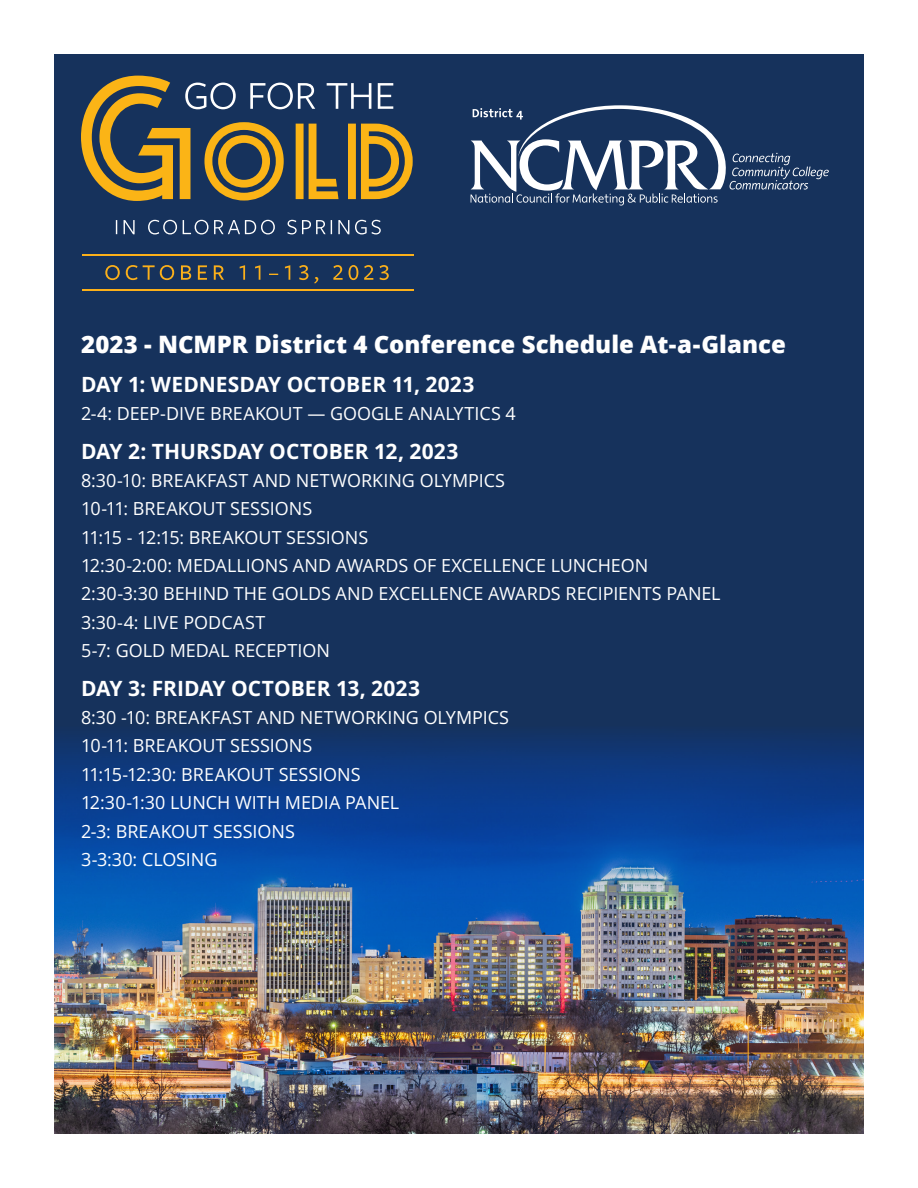
<style>
.page{position:relative;width:918px;height:1188px;background:#fff}
.page>*{position:absolute;margin:0;border:0;box-sizing:border-box;transform-origin:0 0}
.t1{font:800 24px "Open Sans";color:#fff}
.subtitle{font:700 21px "Open Sans";color:#fff}
.sub_sub{font:18px "Open Sans";color:#fff}
</style>
<div class="page">
<div style="left:54px;top:54px;width:810px;height:1080px;background:#16325c"></div>
<img style="left:54px;top:735px;width:810px;height:399px">
<svg style="left:471px;top:105px;width:358px;height:101px"></svg>
<svg style="left:116px;top:220px;width:265px;height:14px"></svg>
<svg style="left:81px;top:76px;width:332px;height:125px"></svg>
<svg style="left:105px;top:265px;width:284px;height:19px"></svg>
<hr style="left:83px;top:254px;width:331px;height:2px;background:#fbb01a">
<hr style="left:83px;top:290px;width:331px;height:1px;background:#fbb01a">
<p class="t1" style="left:81px;top:326px;width:706px">2023 - NCMPR District 4 Conference Schedule At-a-Glance</p>
<p class="subtitle" style="left:81px;top:369px;width:395px">DAY 1: WEDNESDAY OCTOBER 11, 2023</p>
<p class="sub_sub" style="left:81px;top:401px;width:436px">2-4: DEEP-DIVE BREAKOUT — GOOGLE ANALYTICS 4</p>
<p class="subtitle" style="left:81px;top:436px;width:379px">DAY 2: THURSDAY OCTOBER 12, 2023</p>
<p class="sub_sub" style="left:81px;top:468px;width:426px">8:30-10: BREAKFAST AND NETWORKING OLYMPICS</p>
<p class="sub_sub" style="left:81px;top:496px;width:233px">10-11: BREAKOUT SESSIONS</p>
<p class="sub_sub" style="left:81px;top:525px;width:289px">11:15 - 12:15: BREAKOUT SESSIONS</p>
<p class="sub_sub" style="left:81px;top:553px;width:569px">12:30-2:00: MEDALLIONS AND AWARDS OF EXCELLENCE LUNCHEON</p>
<p class="sub_sub" style="left:81px;top:581px;width:641px">2:30-3:30 BEHIND THE GOLDS AND EXCELLENCE AWARDS RECIPIENTS PANEL</p>
<p class="sub_sub" style="left:81px;top:610px;width:186px">3:30-4: LIVE PODCAST</p>
<p class="sub_sub" style="left:81px;top:638px;width:250px">5-7: GOLD MEDAL RECEPTION</p>
<p class="subtitle" style="left:81px;top:673px;width:341px">DAY 3: FRIDAY OCTOBER 13, 2023</p>
<p class="sub_sub" style="left:81px;top:705px;width:430px">8:30 -10: BREAKFAST AND NETWORKING OLYMPICS</p>
<p class="sub_sub" style="left:81px;top:734px;width:233px">10-11: BREAKOUT SESSIONS</p>
<p class="sub_sub" style="left:81px;top:762px;width:281px">11:15-12:30: BREAKOUT SESSIONS</p>
<p class="sub_sub" style="left:81px;top:790px;width:320px">12:30-1:30 LUNCH WITH MEDIA PANEL</p>
<p class="sub_sub" style="left:81px;top:819px;width:215px">2-3: BREAKOUT SESSIONS</p>
<p class="sub_sub" style="left:81px;top:847px;width:138px">3-3:30: CLOSING</p>
</div>
